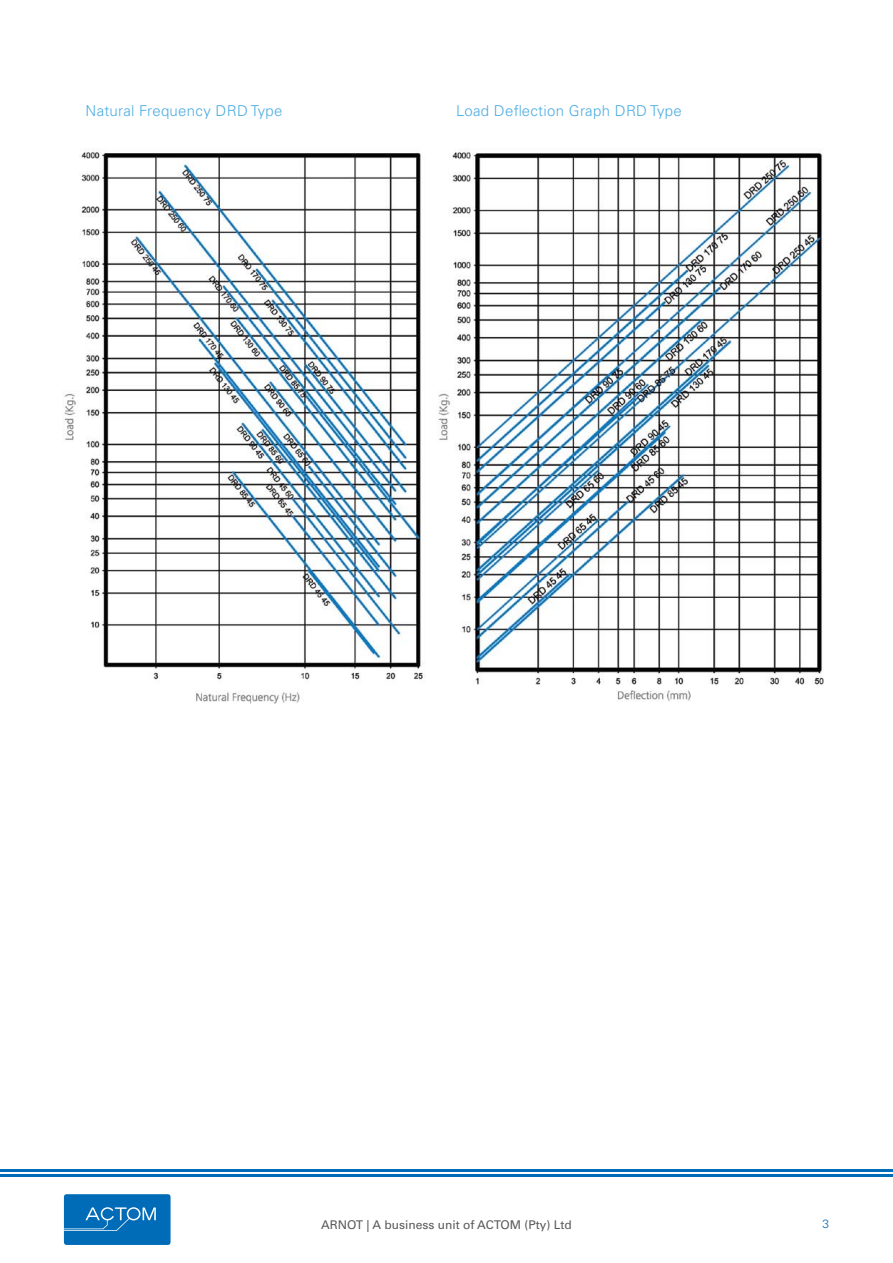
<style>
.page{position:relative;width:893px;height:1263px;background:#fff}
.page>*{position:absolute;margin:0;border:0;box-sizing:border-box;transform-origin:0 0}
.t1{font:300 15px "Univers LT Std";letter-spacing:.02em;color:#4eade1}
.t2{font:12px "Univers LT Std";color:#58595b}
.t3{font:300 12px "Univers LT Std";color:#006cb7}
</style>
<div class="page">
<hr style="left:0;top:1174px;width:893px;height:3px;background:#006cb7">
<hr style="left:0;top:1169px;width:893px;height:2px;background:#006cb7">
<svg style="left:64px;top:1194px;width:107px;height:51px;background:#1376bc"></svg>
<img style="left:64px;top:150px;width:760px;height:553px">
<p class="t1" style="left:86px;top:101px;width:198px">Natural Frequency DRD Type</p>
<p class="t1" style="left:456px;top:101px;width:227px">Load Deflection Graph DRD Type</p>
<p class="t2" style="left:321px;top:1218px;width:252px">ARNOT | A business unit of ACTOM (Pty) Ltd</p>
<p class="t3" style="left:822px;top:1216px;width:8px">3</p>
</div>
